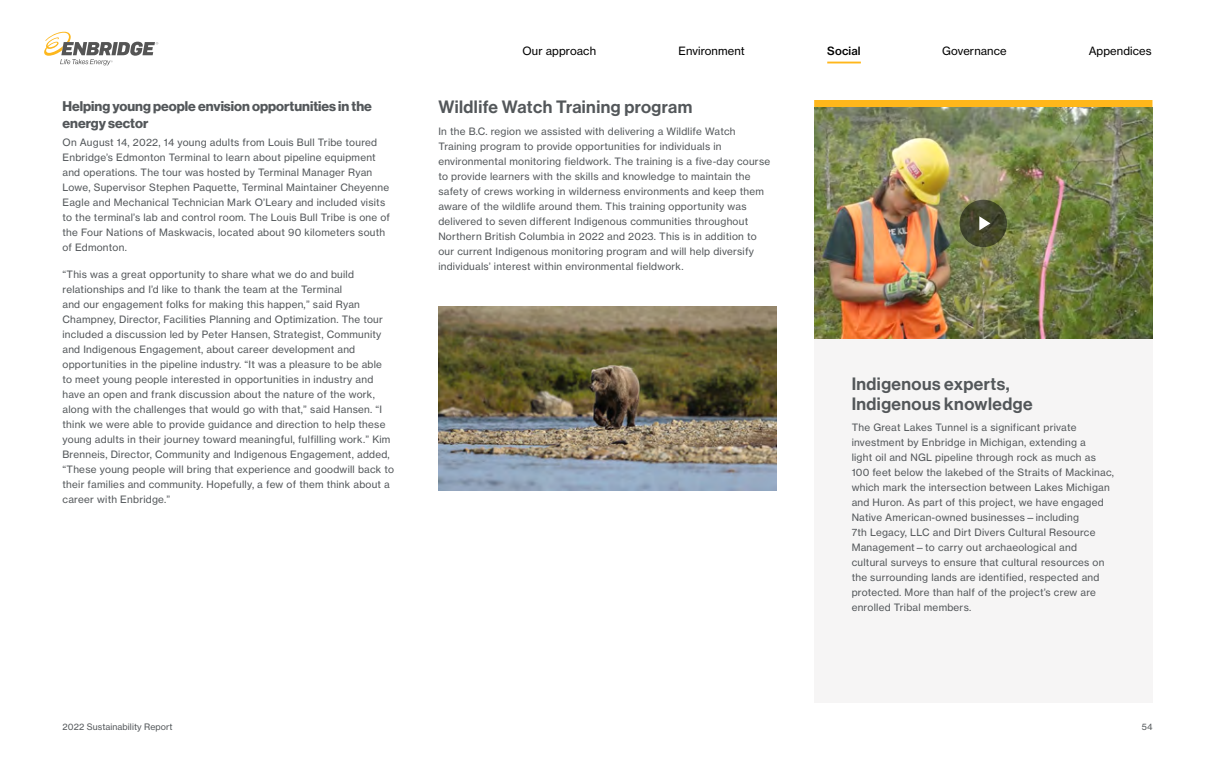
<style>
.page{position:relative;width:1215px;height:765px;background:#fff}
.page>*{position:absolute;margin:0;border:0;box-sizing:border-box;transform-origin:0 0}
.t1{font:17.5px/20px "N Haas Grotesk DS Std 65 Md";letter-spacing:.025em;color:#53575a}
.t2{font:13.75px/17.5px "N Haas Grotesk DS Std 75 Bd";color:#53575a}
.t3{font:11.25px "N Haas Grotesk TX Std 55 Rg";letter-spacing:.01em;color:#000}
.t4{font:11.25px "N Haas Grotesk TX Std 65 Md";letter-spacing:.01em;color:#000}
.t5{font:10px/15px "N Haas Grotesk TX Std 55 Rg";letter-spacing:.025em;color:#53575a}
.t6{font:8.75px "N Haas Grotesk TX Std 55 Rg";letter-spacing:.01em;color:#53575a}
</style>
<div class="page">
<svg style="left:44px;top:32px;width:114px;height:33px"></svg>
<hr style="left:827px;top:62px;width:34px;height:1px;background:#ffb71b">
<div style="left:814px;top:100px;width:339px;height:8px;background:#ffb71b"></div>
<img style="left:814px;top:108px;width:338px;height:231px">
<svg style="left:960px;top:200px;width:47px;height:47px;background:#43462c"></svg>
<div style="left:814px;top:339px;width:338px;height:363px;background:#f6f5f5"></div>
<svg style="left:979px;top:216px;width:11px;height:14px"></svg>
<img style="left:438px;top:307px;width:339px;height:183px">
<h2 class="t2" style="left:62px;top:97px;width:311px">Helping young people envision opportunities in the energy sector</h2>
<p class="t5" style="left:62px;top:134px;width:329px">On August 14, 2022, 14 young adults from Louis Bull Tribe toured Enbridge’s Edmonton Terminal to learn about pipeline equipment and operations. The tour was hosted by Terminal Manager Ryan Lowe, Supervisor Stephen Paquette, Terminal Maintainer Cheyenne Eagle and Mechanical Technician Mark O’Leary and included visits to the terminal’s lab and control room. The Louis Bull Tribe is one of the Four Nations of Maskwacis, located about 90 kilometers south of Edmonton.</p>
<p class="t5" style="left:62px;top:267px;width:333px">“This was a great opportunity to share what we do and build relationships and I’d like to thank the team at the Terminal<br>and our engagement folks for making this happen,” said Ryan Champney, Director, Facilities Planning and Optimization. The tour included a discussion led by Peter Hansen, Strategist, Community and Indigenous Engagement, about career development and opportunities in the pipeline industry. “It was a pleasure to be able to meet young people interested in opportunities in industry and have an open and frank discussion about the nature of the work, along with the challenges that would go with that,” said Hansen. “I think we were able to provide guidance and direction to help these young adults in their journey toward meaningful, fulfilling work.” Kim Brenneis, Director, Community and Indigenous Engagement, added, “These young people will bring that experience and goodwill back to their families and community. Hopefully, a few of them think about a career with Enbridge.”</p>
<p class="t3" style="left:522px;top:44px;width:75px">Our approach</p>
<p class="t3" style="left:678px;top:44px;width:68px">Environment</p>
<p class="t4" style="left:827px;top:44px;width:35px">Social</p>
<p class="t3" style="left:942px;top:44px;width:66px">Governance</p>
<p class="t3" style="left:1089px;top:44px;width:65px">Appendices</p>
<h1 class="t1" style="left:438px;top:98px;width:255px">Wildlife Watch Training program</h1>
<p class="t5" style="left:438px;top:124px;width:334px">In the B.C. region we assisted with delivering a Wildlife Watch Training program to provide opportunities for individuals in environmental monitoring fieldwork. The training is a five-day course to provide learners with the skills and knowledge to maintain the safety of crews working in wilderness environments and keep them aware of the wildlife around them. This training opportunity was delivered to seven different Indigenous communities throughout Northern British Columbia in 2022 and 2023. This is in addition to our current Indigenous monitoring program and will help diversify individuals’ interest within environmental fieldwork.</p>
<h1 class="t1" style="left:852px;top:374px;width:182px">Indigenous experts,<br>Indigenous knowledge</h1>
<p class="t5" style="left:852px;top:420px;width:264px">The Great Lakes Tunnel is a significant private investment by Enbridge in Michigan, extending a<br>light oil and NGL pipeline through rock as much as 100 feet below the lakebed of the Straits of Mackinac, which mark the intersection between Lakes Michigan and Huron. As part of this project, we have engaged Native American-owned businesses—including<br>7th Legacy, LLC and Dirt Divers Cultural Resource Management—to carry out archaeological and cultural surveys to ensure that cultural resources on the surrounding lands are identified, respected and protected. More than half of the project’s crew are enrolled Tribal members.</p>
<p class="t6" style="left:63px;top:721px;width:112px">2022 Sustainability Report</p>
<p class="t6" style="left:1142px;top:721px;width:12px">54</p>
</div>
